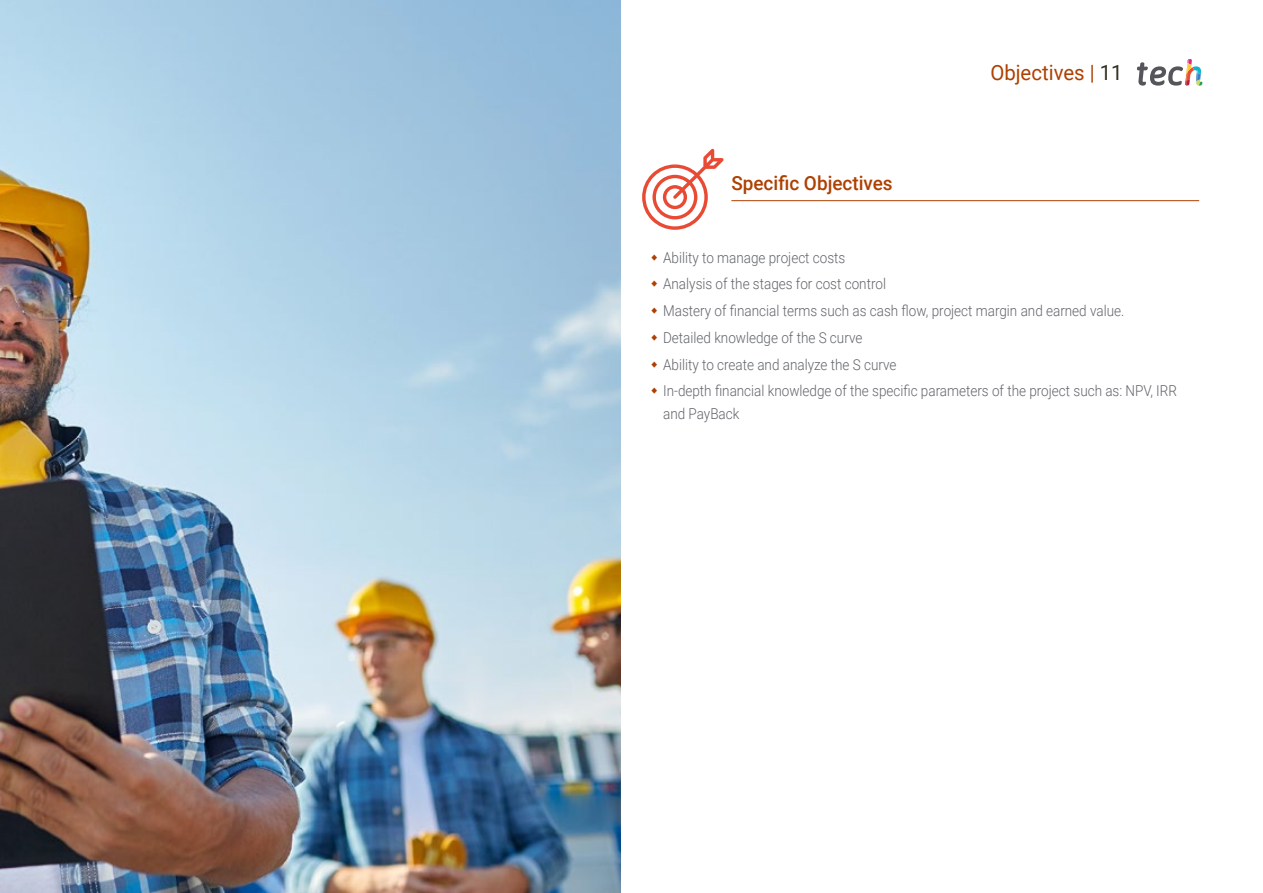
<style>
.page{position:relative;width:1263px;height:893px;background:#fff}
.page>*{position:absolute;margin:0;border:0;box-sizing:border-box;transform-origin:0 0}
.t1{font:21px "Roboto";color:#ae4000}
.t2{font:500 19.5px "Roboto";color:#ae4000}
.t3{font:300 15px/26.7px "Roboto";color:#61646a;scale:.9 1}
.s1{color:#312e20}
</style>
<div class="page">
<hr style="left:731px;top:200px;width:468px;height:1px;background:#ae4000">
<svg style="left:642px;top:149px;width:82px;height:81px"></svg>
<svg style="left:1137px;top:59px;width:65px;height:27px"></svg>
<img style="left:0;top:0;width:621px;height:893px">
<h2 class="t2" style="left:731px;top:170px;width:163px">Specific Objectives</h2>
<h1 class="t1" style="left:990px;top:57px;width:134px">Objectives | <span class="s1">11</span></h1>
<p class="t3" style="left:663px;top:243px;width:572px">Ability to manage project costs<br>Analysis of the stages for cost control<br>Mastery of financial terms such as cash flow, project margin and earned value.<br>Detailed knowledge of the S curve<br>Ability to create and analyze the S curve<br>In-depth financial knowledge of the specific parameters of the project such as: NPV, IRR</p>
<p class="t3" style="left:663px;top:400px;width:86px">and PayBack</p>
</div>
